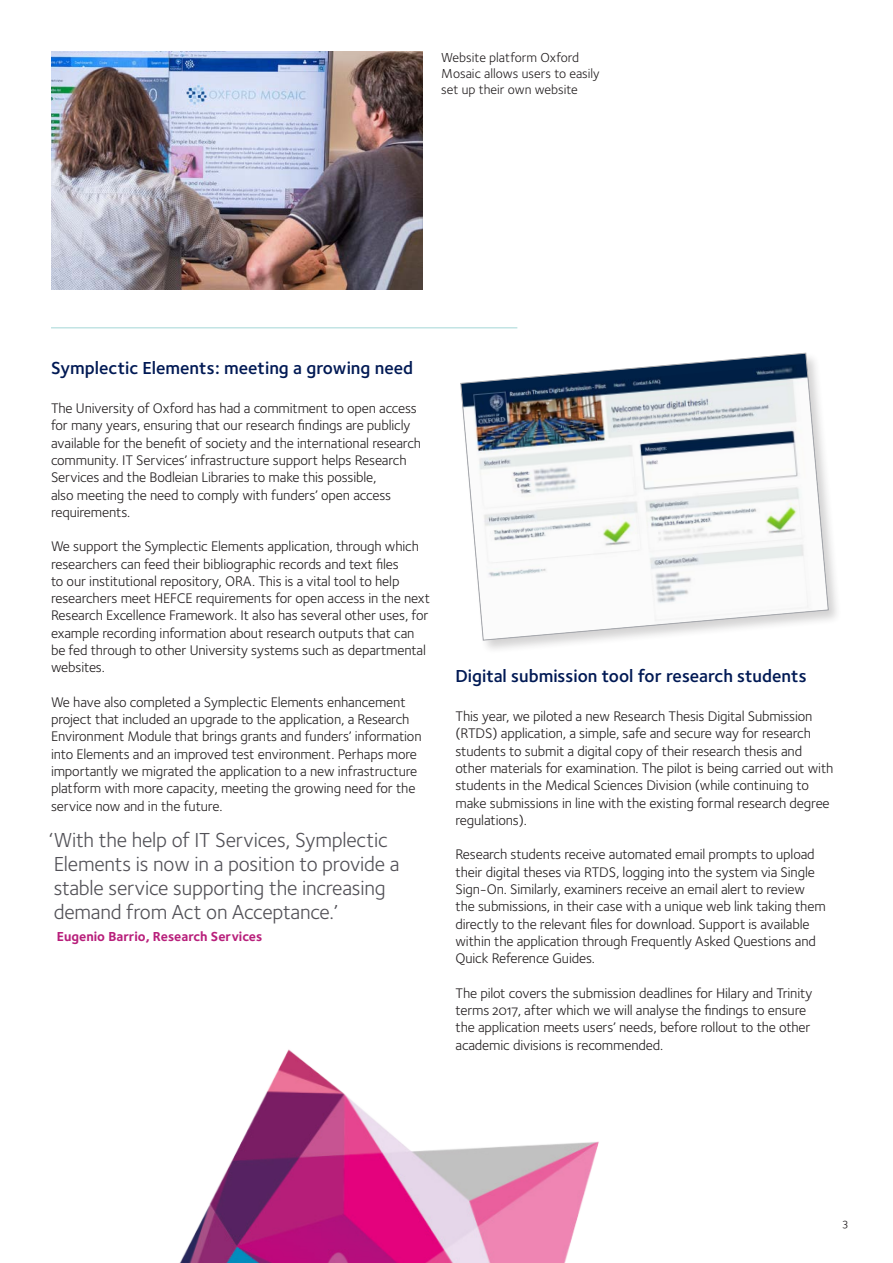
<style>
.page{position:relative;width:893px;height:1263px;background:#fff}
.page>*{position:absolute;margin:0;border:0;box-sizing:border-box;transform-origin:0 0}
.t1{font:21px/24px "Foundry Sterling Book OSF";letter-spacing:-.01em;color:#515056}
.t2{font:18px "Foundry Sterling Demi OSF";color:#001954}
.t3{font:14.4px/17.2px "Foundry Sterling Book OSF";letter-spacing:-.01em;color:#231f20}
.t4{font:13.5px/16.2px "Foundry Sterling Book OSF";color:#231f20}
.t5{font:13.5px "Foundry Sterling Bold OSF";color:#b81f7b}
.t6{font:12px "Foundry Sterling Book OSF";color:#231f20}
</style>
<div class="page">
<hr style="left:51px;top:328px;width:466px;height:1px;background:#a4d6d6">
<img style="left:179px;top:1049px;width:420px;height:214px">
<img style="left:51px;top:51px;width:371px;height:238px">
<div style="left:459px;top:351px;width:383px;height:303px;background:#231f20;opacity:.2"></div>
<svg style="left:460px;top:353px;width:369px;height:288px"></svg>
<p class="t4" style="left:441px;top:49px;width:160px">Website platform Oxford<br>Mosaic allows users to easily set up their own website</p>
<p class="t2" style="left:51px;top:355px;width:364px">Symplectic Elements: meeting a growing need</p>
<p class="t3" style="left:51px;top:399px;width:372px">The University of Oxford has had a commitment to open access for many years, ensuring that our research findings are publicly available for the benefit of society and the international research community. IT Services’ infrastructure support helps Research Services and the Bodleian Libraries to make this possible,<br>also meeting the need to comply with funders’ open access requirements.</p>
<p class="t3" style="left:51px;top:537px;width:381px">We support the Symplectic Elements application, through which researchers can feed their bibliographic records and text files<br>to our institutional repository, ORA. This is a vital tool to help researchers meet HEFCE requirements for open access in the next Research Excellence Framework. It also has several other uses, for example recording information about research outputs that can be fed through to other University systems such as departmental websites.</p>
<p class="t3" style="left:51px;top:693px;width:372px">We have also completed a Symplectic Elements enhancement project that included an upgrade to the application, a Research Environment Module that brings grants and funders’ information into Elements and an improved test environment. Perhaps more importantly we migrated the application to a new infrastructure platform with more capacity, meeting the growing need for the service now and in the future.</p>
<p class="t1" style="left:49px;top:827px;width:352px">‘With the help of IT Services, Symplectic Elements is now in a position to provide a stable service supporting the increasing demand from Act on Acceptance.’</p>
<p class="t5" style="left:57px;top:927px;width:207px">Eugenio Barrio, Research Services</p>
<p class="t2" style="left:455px;top:663px;width:353px">Digital submission tool for research students</p>
<p class="t3" style="left:455px;top:707px;width:379px">This year, we piloted a new Research Thesis Digital Submission (RTDS) application, a simple, safe and secure way for research students to submit a digital copy of their research thesis and other materials for examination. The pilot is being carried out with students in the Medical Sciences Division (while continuing to make submissions in line with the existing formal research degree regulations).</p>
<p class="t3" style="left:455px;top:845px;width:372px">Research students receive automated email prompts to upload their digital theses via RTDS, logging into the system via Single Sign-On. Similarly, examiners receive an email alert to review the submissions, in their case with a unique web link taking them directly to the relevant files for download. Support is available within the application through Frequently Asked Questions and Quick Reference Guides.</p>
<p class="t3" style="left:455px;top:984px;width:358px">The pilot covers the submission deadlines for Hilary and Trinity terms 2017, after which we will analyse the findings to ensure the application meets users’ needs, before rollout to the other academic divisions is recommended.</p>
<p class="t6" style="left:843px;top:1214px;width:7px">3</p>
</div>
